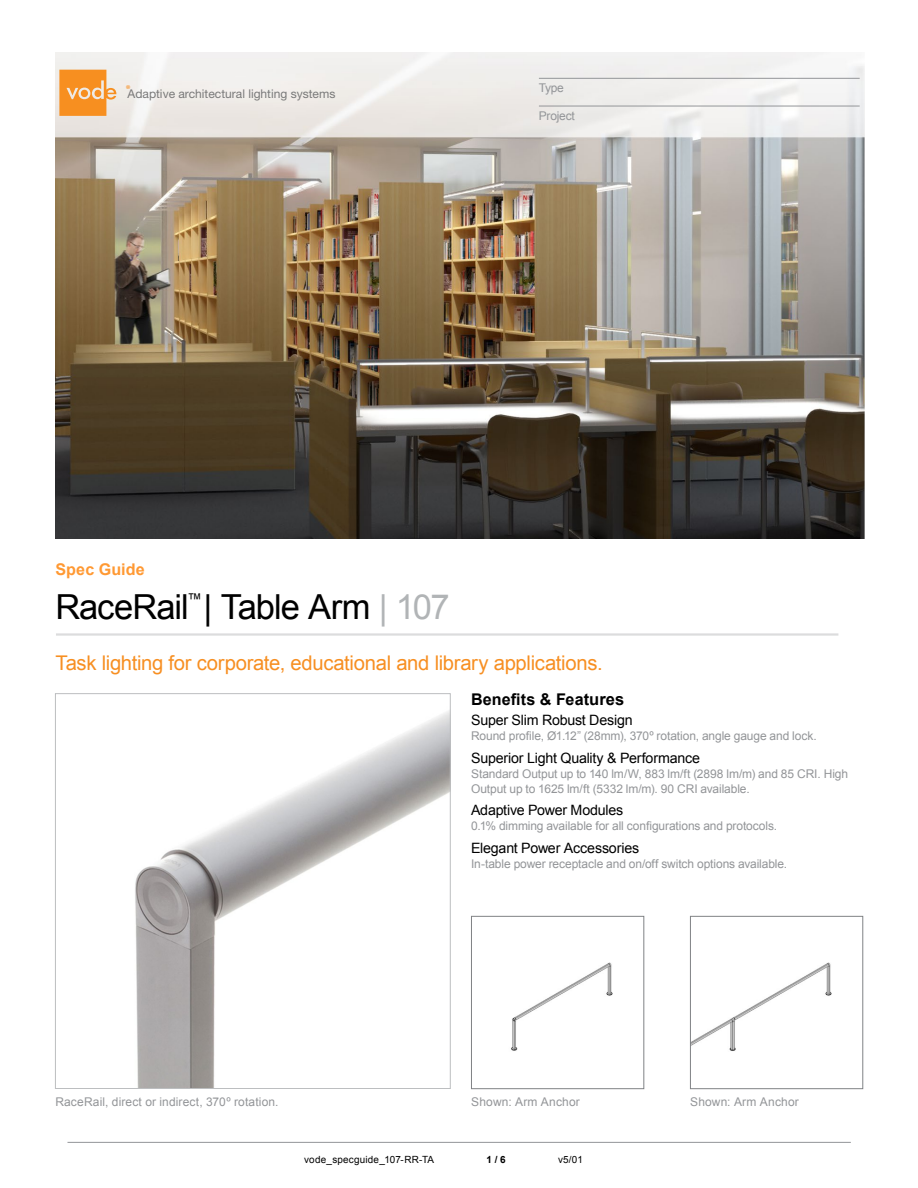
<style>
.page{position:relative;width:918px;height:1188px;background:#fff}
.page>*{position:absolute;margin:0;border:0;box-sizing:border-box;transform-origin:0 0}
.t1{font:34.5px "Arial";letter-spacing:-.03em;color:#000}
.t2{font:20.25px "Arial";letter-spacing:-.015em;color:#f78f22}
.t3{font:700 16.2px "Arial";letter-spacing:.005em;color:#000}
.t4{font:700 16.2px "Arial";letter-spacing:.005em;color:#f93}
.t5{font:15px "Minion Pro";color:#f78e21}
.t6{font:14.85px "Arial";color:#000}
.t7{font:14.25px "Arial";letter-spacing:-.015em;color:#000}
.t8{font:12px/15px "Arial";letter-spacing:-.005em;color:#939598}
.t9{font:12px "Helvetica Neue";color:#797979}
.t10{font:12px "Arial";letter-spacing:.015em;color:#939598}
.t11{font:9.9px "Arial";letter-spacing:.015em;color:#000}
.t12{font:700 9.9px "Arial";color:#000}
.t13{font:7.65px "Helvetica Neue";color:#797979}
.s1{color:#b1b4b6}
.s2{font-size:16.5px}
</style>
<div class="page">
<hr style="left:68px;top:1142px;width:783px;height:1px;background:#939598">
<img style="left:55px;top:53px;width:809px;height:485px">
<hr style="left:539px;top:106px;width:321px;height:1px;background:#939598">
<hr style="left:539px;top:78px;width:321px;height:1px;background:#939598">
<img style="left:135px;top:711px;width:314px;height:376px">
<div style="left:55px;top:693px;width:396px;height:396px;border:1px solid #bcbec0"></div>
<hr style="left:56px;top:633px;width:782px;height:3px;background:#9d9fa2">
<img style="left:692px;top:962px;width:140px;height:89px">
<div style="left:690px;top:916px;width:173px;height:173px;border:1px solid #808285"></div>
<img style="left:511px;top:962px;width:102px;height:89px">
<div style="left:471px;top:916px;width:173px;height:173px;border:1px solid #808285"></div>
<svg style="left:59px;top:70px;width:57px;height:46px;background:#f4a44e"></svg>
<p class="t5" style="left:126px;top:80px;width:6px">®</p>
<p class="t9" style="left:128px;top:85px;width:209px">Adaptive architectural lighting systems</p>
<p class="t13" style="left:122px;top:91px;width:133px">Adaptive architectural lighting systems</p>
<p class="t8" style="left:539px;top:81px;width:27px">Type</p>
<p class="t8" style="left:539px;top:108px;width:38px">Project</p>
<h3 class="t4" style="left:55px;top:558px;width:91px">Spec Guide</h3>
<p class="t6" style="left:187px;top:589px;width:16px">™</p>
<h1 class="t1" style="left:55px;top:584px;width:396px">RaceRail | Table Arm <span class="s1">| 107</span></h1>
<h2 class="t2" style="left:55px;top:650px;width:549px">Task lighting for corporate, educational and library applications.</h2>
<h3 class="t3" style="left:471px;top:689px;width:155px">Benefits &amp; Fea<span class="s2">tures</span></h3>
<p class="t7" style="left:471px;top:711px;width:163px">Super Slim Robust Design</p>
<p class="t8" style="left:471px;top:729px;width:347px">Round profile, Ø1.12” (28mm), 370º rotation, angle gauge and lock.</p>
<p class="t7" style="left:471px;top:749px;width:231px">Superior Light Quality &amp; Performance</p>
<p class="t8" style="left:471px;top:766px;width:379px">Standard Output up to 140 lm/W, 883 lm/ft (2898 lm/m) and 85 CRI. High<br>Output up to 1625 lm/ft (5332 lm/m). 90 CRI available.</p>
<p class="t7" style="left:471px;top:801px;width:154px">Adaptive Power Modules</p>
<p class="t8" style="left:471px;top:819px;width:308px">0.1% dimming available for all configurations and protocols.</p>
<p class="t7" style="left:471px;top:839px;width:170px">Elegant Power Accessories</p>
<p class="t8" style="left:471px;top:856px;width:318px">In-table power receptacle and on/off switch options available.</p>
<p class="t8" style="left:55px;top:1094px;width:225px">RaceRail, direct or indirect, 370º rotation.</p>
<p class="t10" style="left:471px;top:1094px;width:110px">Shown: Arm Anchor</p>
<p class="t10" style="left:690px;top:1094px;width:110px">Shown: Arm Anchor</p>
<p class="t11" style="left:304px;top:1153px;width:131px">vode_specguide_107-RR-TA</p>
<p class="t12" style="left:487px;top:1153px;width:21px">1 / 6</p>
<p class="t11" style="left:558px;top:1153px;width:26px">v5/01</p>
</div>
